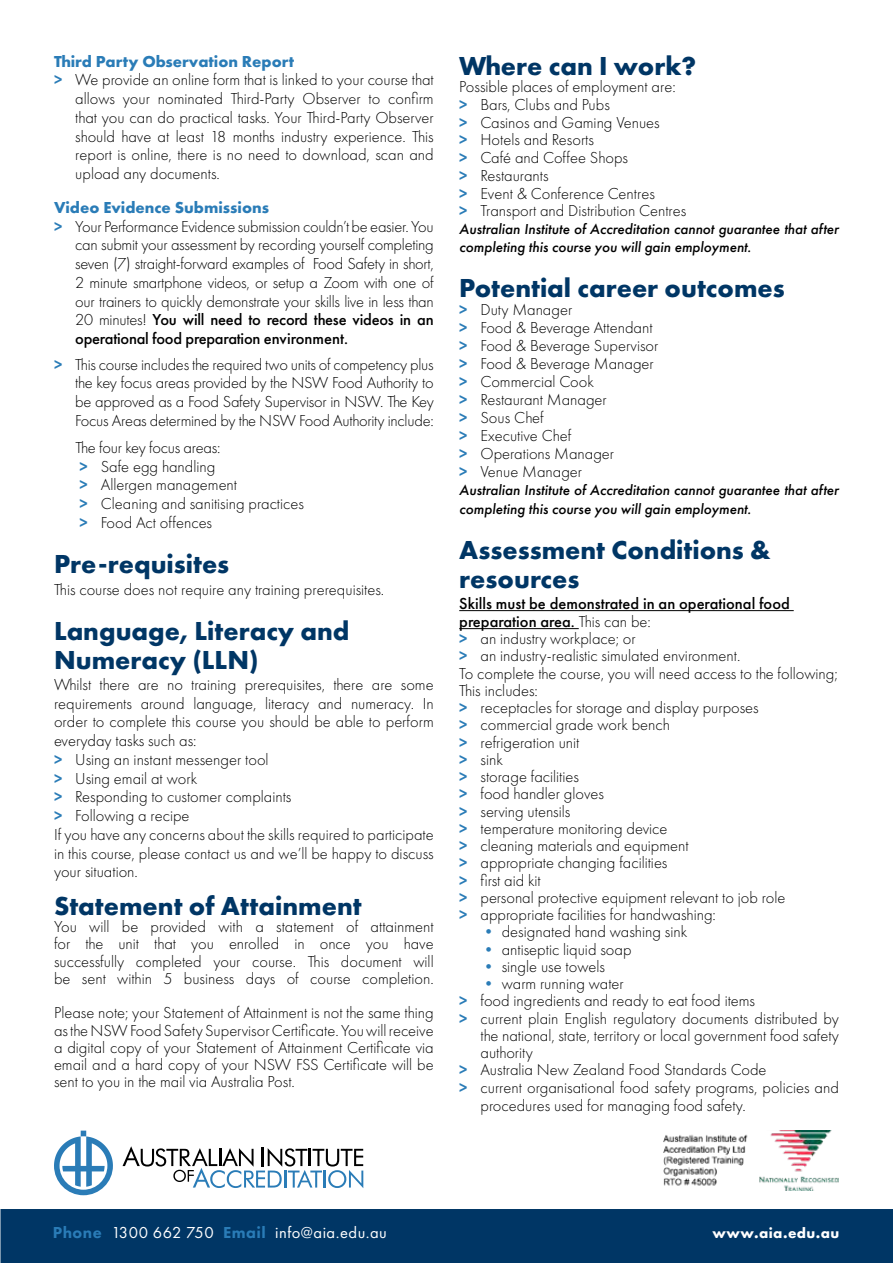
<style>
.page{position:relative;width:893px;height:1263px;background:#fff}
.page>*{position:absolute;margin:0;border:0;box-sizing:border-box;transform-origin:0 0}
.t1{font:700 27px/28.5px "Futura PT";color:#003665}
.t2{font:300 16.5px/17.2px "Futura PT";color:#000}
.t3{font:500 16.5px "Futura PT";letter-spacing:-.015em;color:#000}
.t4{font:700 16.5px "Futura PT";color:#2a7cb7}
.t5{font:16.5px "Futura PT";letter-spacing:.03em;color:#fff}
.t6{font:italic 500 15px/17.7px "Futura PT";color:#000}
.t7{font:700 15px "Futura PT";letter-spacing:.03em;color:#fff}
.s1{font-weight:600;color:#2a7cb7}
.s2{font-weight:300}
.s3{font-weight:500}
.s4{font-weight:700;color:#2a7cb7}
.s5{font-weight:800;color:#2a7cb7}
</style>
<div class="page">
<hr style="left:459px;top:610px;width:335px;height:1px;background:#000">
<hr style="left:459px;top:628px;width:120px;height:1px;background:#000">
<svg style="left:123px;top:1146px;width:240px;height:42px"></svg>
<svg style="left:54px;top:1130px;width:59px;height:65px"></svg>
<img style="left:663px;top:1130px;width:176px;height:60px">
<div style="left:0;top:1209px;width:893px;height:54px;background:#003665"></div>
<p class="t4" style="left:54px;top:50px;width:242px">Third Party Observation Report</p>
<p class="t2" style="left:54px;top:71px;width:381px"><span class="s1">&gt;</span> We provide an online form that is linked to your course that</p>
<p class="t2" style="left:75px;top:90px;width:360px">allows your nominated Third-Party Observer to confirm</p>
<p class="t2" style="left:75px;top:109px;width:360px">that you can do practical tasks. Your Third-Party Observer</p>
<p class="t2" style="left:75px;top:128px;width:360px">should have at least 18 months industry experience. This</p>
<p class="t2" style="left:75px;top:146px;width:360px">report is online, there is no need to download, scan and</p>
<p class="t2" style="left:75px;top:165px;width:146px">upload any documents.</p>
<p class="t4" style="left:54px;top:197px;width:217px">Video Evidence Submissions</p>
<p class="t2" style="left:54px;top:218px;width:381px"><span class="s1">&gt;</span> Your Performance Evidence submission couldn’t be easier. You</p>
<p class="t2" style="left:75px;top:236px;width:360px">can submit your assessment by recording yourself completing</p>
<p class="t2" style="left:75px;top:255px;width:360px">seven (7) straight-forward examples of Food Safety in short,</p>
<p class="t2" style="left:75px;top:274px;width:360px">2 minute smartphone videos, or setup a Zoom with one of</p>
<p class="t2" style="left:75px;top:293px;width:360px">our trainers to quickly demonstrate your skills live in less than</p>
<p class="t3" style="left:75px;top:310px;width:360px"><span class="s2">20 minutes!</span> You will need to record these videos in an</p>
<p class="t3" style="left:75px;top:329px;width:274px">operational food preparation environment.</p>
<p class="t2" style="left:75px;top:355px;width:360px;line-height:18.8px;text-align:justify;text-indent:-21px"><span class="s1">&gt;</span> This course includes the required two units of competency plus the key focus areas provided by the NSW Food Authority to be approved as a Food Safety Supervisor in NSW. The Key Focus Areas determined by the NSW Food Authority include:</p>
<p class="t2" style="left:76px;top:438px;width:230px;line-height:18.8px">The four key focus areas:<br><span class="s1">&gt;</span> Safe egg handling<br><span class="s1">&gt;</span> Allergen management<br><span class="s1">&gt;</span> Cleaning and sanitising practices <span class="s1">&gt;</span> Food Act offences</p>
<h1 class="t1" style="left:54px;top:549px;width:177px">Pre-requisites</h1>
<p class="t2" style="left:54px;top:581px;width:332px">This course does not require any training prerequisites.</p>
<h1 class="t1" style="left:54px;top:616px;width:297px">Language, Literacy and<br>Numeracy (LLN)</h1>
<p class="t2" style="left:54px;top:675px;width:381px;line-height:18.8px">Whilst there are no training prerequisites, there are some requirements around language, literacy and numeracy. In order to complete this course you should be able to perform everyday tasks such as:<br><span class="s1">&gt;</span> Using an instant messenger tool<br><span class="s1">&gt;</span> Using email at work<br><span class="s1">&gt;</span> Responding to customer complaints<br><span class="s1">&gt;</span> Following a recipe<br>If you have any concerns about the skills required to participate in this course, please contact us and we’ll be happy to discuss your situation.</p>
<h1 class="t1" style="left:54px;top:891px;width:309px">Statement of Attainment</h1>
<p class="t2" style="left:54px;top:918px;width:381px;text-align:justify">You will be provided with a statement of attainment for the unit that you enrolled in once you have successfully completed your course. This document will be sent within 5 business days of course completion.</p>
<p class="t2" style="left:54px;top:1004px;width:381px;text-align:justify">Please note; your Statement of Attainment is not the same thing as the NSW Food Safety Supervisor Certificate. You will receive a digital copy of your Statement of Attainment Certificate via email and a hard copy of your NSW FSS Certificate will be sent to you in the mail via Australia Post.</p>
<h1 class="t1" style="left:459px;top:51px;width:239px">Where can I work?</h1>
<p class="t2" style="left:459px;top:78px;width:229px;line-height:17.7px">Possible places of employment are: <span class="s1">&gt;</span> Bars, Clubs and Pubs<br><span class="s1">&gt;</span> Casinos and Gaming Venues<br><span class="s1">&gt;</span> Hotels and Resorts<br><span class="s1">&gt;</span> Café and Coffee Shops<br><span class="s1">&gt;</span> Restaurants<br><span class="s1">&gt;</span> Event &amp; Conference Centres<br><span class="s1">&gt;</span> Transport and Distribution Centres</p>
<p class="t6" style="left:459px;top:220px;width:381px">Australian Institute of Accreditation cannot guarantee that after completing this course you will gain employment.</p>
<h1 class="t1" style="left:459px;top:273px;width:327px">Potential career outcomes</h1>
<p class="t2" style="left:459px;top:300px;width:201px;line-height:18px"><span class="s1">&gt;</span> Duty Manager<br><span class="s1">&gt;</span> Food &amp; Beverage Attendant <span class="s1">&gt;</span> Food &amp; Beverage Supervisor <span class="s1">&gt;</span> Food &amp; Beverage Manager <span class="s1">&gt;</span> Commercial Cook<br><span class="s1">&gt;</span> Restaurant Manager<br><span class="s1">&gt;</span> Sous Chef<br><span class="s1">&gt;</span> Executive Chef<br><span class="s1">&gt;</span> Operations Manager<br><span class="s1">&gt;</span> Venue Manager</p>
<p class="t6" style="left:459px;top:480px;width:381px;line-height:19.8px">Australian Institute of Accreditation cannot guarantee that after completing this course you will gain employment.</p>
<h1 class="t1" style="left:459px;top:535px;width:313px">Assessment Conditions &amp; resources</h1>
<p class="t2" style="left:459px;top:595px;width:380px"><span class="s3">Skills must be demonstrated in an operational food preparation area.</span> This can be:<br><span class="s1">&gt;</span> an industry workplace; or<br><span class="s1">&gt;</span> an industry-realistic simulated environment.<br>To complete the course, you will need access to the following;<br>This includes:<br><span class="s1">&gt;</span> receptacles for storage and display purposes<br><span class="s1">&gt;</span> commercial grade work bench<br><span class="s1">&gt;</span> refrigeration unit<br><span class="s1">&gt;</span> sink<br><span class="s1">&gt;</span> storage facilities<br><span class="s1">&gt;</span> food handler gloves<br><span class="s1">&gt;</span> serving utensils<br><span class="s1">&gt;</span> temperature monitoring device<br><span class="s1">&gt;</span> cleaning materials and equipment<br><span class="s1">&gt;</span> appropriate changing facilities<br><span class="s1">&gt;</span> first aid kit<br><span class="s1">&gt;</span> personal protective equipment relevant to job role<br><span class="s1">&gt;</span> appropriate facilities for handwashing:</p>
<p class="t2" style="left:480px;top:923px;width:208px"><span class="s4">•</span> designated hand washing sink</p>
<p class="t2" style="left:480px;top:941px;width:152px"><span class="s4">•</span> antiseptic liquid soap</p>
<p class="t2" style="left:480px;top:958px;width:126px"><span class="s4">•</span> single use towels</p>
<p class="t2" style="left:480px;top:975px;width:145px"><span class="s4">•</span> warm running water</p>
<p class="t2" style="left:459px;top:992px;width:297px"><span class="s1">&gt;</span> food ingredients and ready to eat food items</p>
<p class="t2" style="left:459px;top:1009px;width:381px"><span class="s1">&gt;</span> current plain English regulatory documents distributed by</p>
<p class="t2" style="left:480px;top:1027px;width:360px">the national, state, territory or local government food safety</p>
<p class="t2" style="left:480px;top:1044px;width:54px">authority</p>
<p class="t2" style="left:459px;top:1061px;width:309px"><span class="s1">&gt;</span> Australia New Zealand Food Standards Code</p>
<p class="t2" style="left:459px;top:1078px;width:381px"><span class="s1">&gt;</span> current organisational food safety programs, policies and</p>
<p class="t2" style="left:480px;top:1096px;width:267px">procedures used for managing food safety.</p>
<p class="t5" style="left:53px;top:1223px;width:335px"><span class="s5">Phone</span> 1300 662 750 <span class="s5">Email</span> info@aia.edu.au</p>
<p class="t7" style="left:713px;top:1224px;width:128px">www.aia.edu.au</p>
</div>
